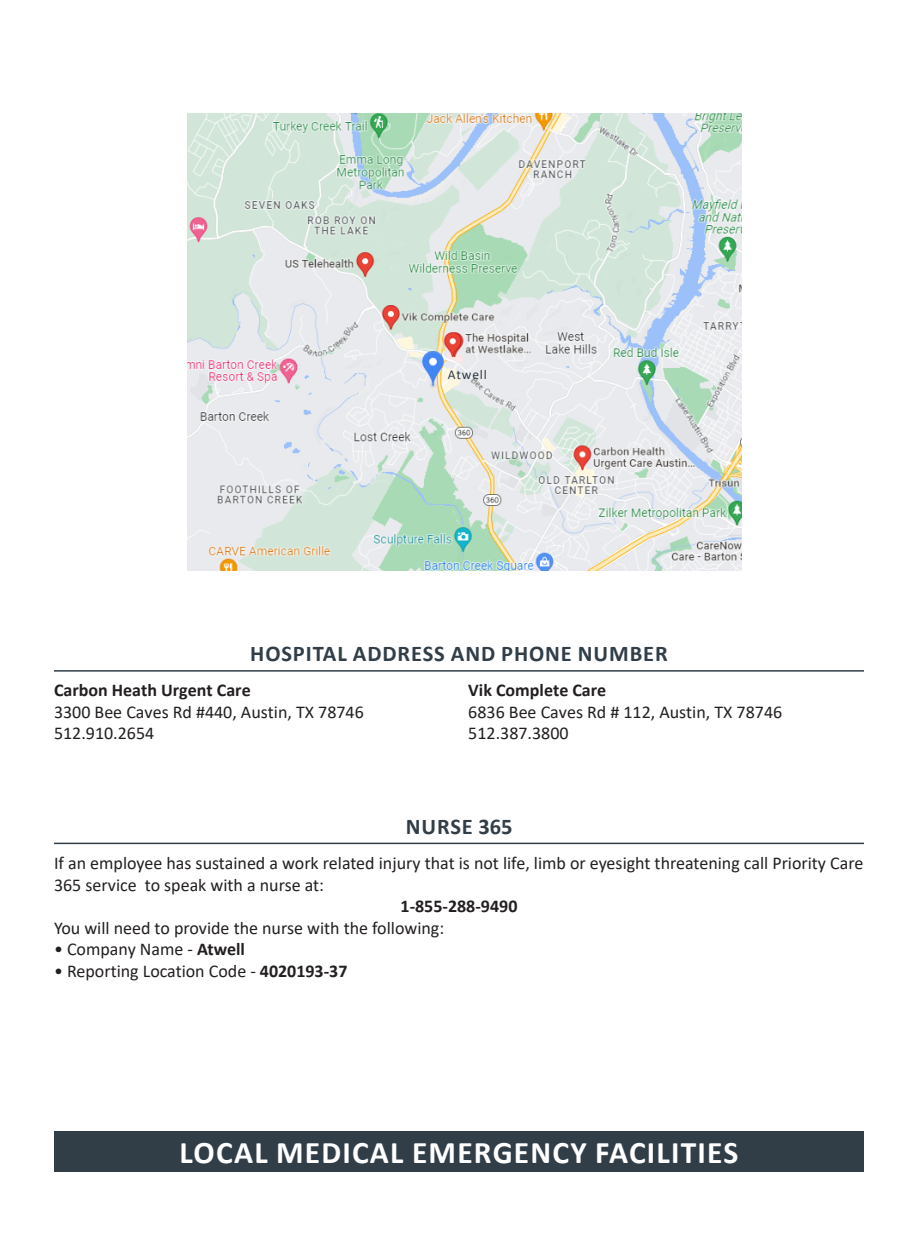
<style>
.page{position:relative;width:918px;height:1242px;background:#fff}
.page>*{position:absolute;margin:0;border:0;box-sizing:border-box;transform-origin:0 0}
.t1{font:700 31.5px "Calibri";letter-spacing:.04em;color:#fff}
.t2{font:700 22.5px "Calibri";letter-spacing:.04em;color:#313e48}
.t3{font:18px/21.6px "Calibri";color:#231f20}
.t4{font:700 18px "Calibri";color:#231f20}
.t5{font:13.5px "Calibri";letter-spacing:.065em;color:#303c47}
.s1{font-weight:700}
</style>
<div class="page">
<div style="left:54px;top:1131px;width:810px;height:40px;background:#313e48"></div>
<hr style="left:54px;top:670px;width:810px;height:2px;background:#313e48">
<hr style="left:54px;top:843px;width:810px;height:1px;background:#313e48">
<img style="left:187px;top:114px;width:554px;height:457px">
<p class="t5" style="left:448px;top:365px;width:41px">Atwell</p>
<p class="t2" style="left:250px;top:638px;width:419px">HOSPITAL ADDRESS AND PHONE NUMBER</p>
<p class="t3" style="left:54px;top:679px;width:311px"><span class="s1">Carbon Heath Urgent Care<br></span>3300 Bee Caves Rd #440, Austin, TX 78746<br>512.910.2654</p>
<p class="t3" style="left:468px;top:679px;width:315px"><span class="s1">Vik Complete Care<br></span>6836 Bee Caves Rd # 112, Austin, TX 78746<br>512.387.3800</p>
<p class="t2" style="left:406px;top:811px;width:108px">NURSE 365</p>
<p class="t3" style="left:54px;top:852px;width:811px">If an employee has sustained a work related injury that is not life, limb or eyesight threatening call Priority Care<br>365 service to speak with a nurse at:</p>
<p class="t4" style="left:401px;top:893px;width:118px">1-855-288-9490</p>
<p class="t3" style="left:54px;top:917px;width:392px">You will need to provide the nurse with the following:</p>
<p class="t3" style="left:54px;top:938px;width:192px">• Company Name - <span class="s1">Atwell</span></p>
<p class="t3" style="left:54px;top:960px;width:295px">• Reporting Location Code - <span class="s1">4020193-37</span></p>
<p class="t1" style="left:180px;top:1130px;width:560px">LOCAL MEDICAL EMERGENCY FACILITIES</p>
</div>
